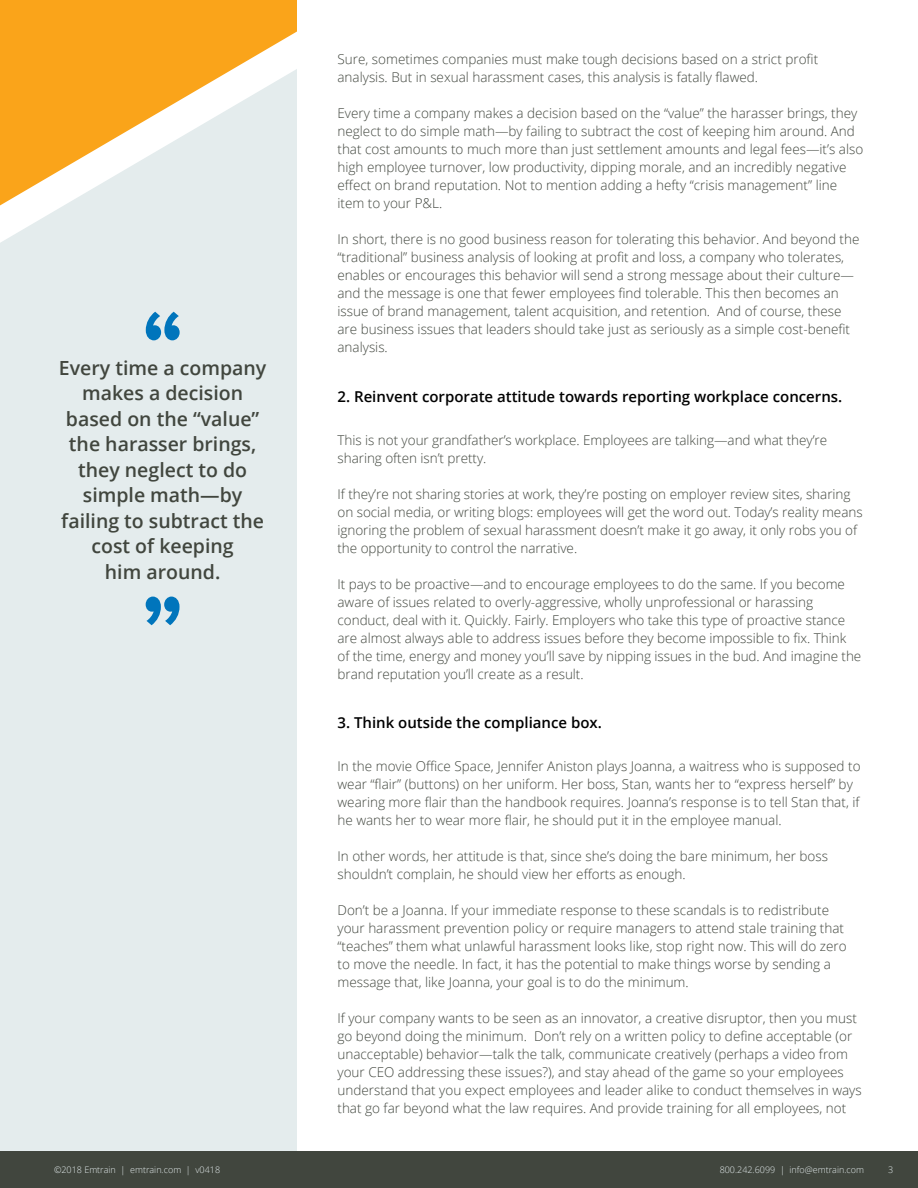
<style>
.page{position:relative;width:918px;height:1188px;background:#fff}
.page>*{position:absolute;margin:0;border:0;box-sizing:border-box;transform-origin:0 0}
.t1{font:600 19.5px/25.5px "Open Sans";color:#41463e;text-align:center}
.t2{font:600 15px "Open Sans";color:#000}
.t3{font:300 13.5px/18px "Open Sans";color:#41463e}
.t4{font:300 9px "Open Sans";color:#e4eced}
</style>
<div class="page">
<div style="left:0;top:205px;width:297px;height:946px;background:#e4eced"></div>
<div style="left:0;top:1151px;width:918px;height:37px;background:#41463e"></div>
<svg style="left:0;top:0;width:297px;height:205px;fill:#faa41a"></svg>
<svg style="left:146px;top:312px;width:34px;height:28px"></svg>
<svg style="left:146px;top:597px;width:34px;height:28px"></svg>
<h1 class="t1" style="left:59px;top:354px;width:209px">Every time a company makes a decision based on the “value” the harasser brings, they neglect to do simple math—by failing to subtract the cost of keeping<br>him around.</h1>
<p class="t3" style="left:338px;top:50px;width:482px">Sure, sometimes companies must make tough decisions based on a strict profit analysis. But in sexual harassment cases, this analysis is fatally flawed.</p>
<p class="t3" style="left:338px;top:104px;width:527px">Every time a company makes a decision based on the “value” the harasser brings, they neglect to do simple math—by failing to subtract the cost of keeping him around. And that cost amounts to much more than just settlement amounts and legal fees—it’s also high employee turnover, low productivity, dipping morale, and an incredibly negative effect on brand reputation. Not to mention adding a hefty “crisis management” line item to your P&amp;L.</p>
<p class="t3" style="left:338px;top:230px;width:524px">In short, there is no good business reason for tolerating this behavior. And beyond the “traditional” business analysis of looking at profit and loss, a company who tolerates, enables or encourages this behavior will send a strong message about their culture— and the message is one that fewer employees find tolerable. This then becomes an issue of brand management, talent acquisition, and retention. And of course, these are business issues that leaders should take just as seriously as a simple cost-benefit analysis.</p>
<p class="t2" style="left:338px;top:386px;width:506px">2. Reinvent corporate attitude towards reporting workplace concerns.</p>
<p class="t3" style="left:338px;top:430px;width:491px">This is not your grandfather’s workplace. Employees are talking—and what they’re sharing often isn’t pretty.</p>
<p class="t3" style="left:338px;top:484px;width:527px">If they’re not sharing stories at work, they’re posting on employer review sites, sharing on social media, or writing blogs: employees will get the word out. Today’s reality means ignoring the problem of sexual harassment doesn’t make it go away, it only robs you of the opportunity to control the narrative.</p>
<p class="t3" style="left:338px;top:574px;width:525px">It pays to be proactive—and to encourage employees to do the same. If you become aware of issues related to overly-aggressive, wholly unprofessional or harassing conduct, deal with it. Quickly. Fairly. Employers who take this type of proactive stance are almost always able to address issues before they become impossible to fix. Think of the time, energy and money you’ll save by nipping issues in the bud. And imagine the brand reputation you’ll create as a result.</p>
<p class="t2" style="left:338px;top:712px;width:266px">3. Think outside the compliance box.</p>
<p class="t3" style="left:338px;top:757px;width:525px">In the movie Office Space, Jennifer Aniston plays Joanna, a waitress who is supposed to wear “flair” (buttons) on her uniform. Her boss, Stan, wants her to “express herself” by wearing more flair than the handbook requires. Joanna’s response is to tell Stan that, if he wants her to wear more flair, he should put it in the employee manual.</p>
<p class="t3" style="left:338px;top:847px;width:492px">In other words, her attitude is that, since she’s doing the bare minimum, her boss shouldn’t complain, he should view her efforts as enough.</p>
<p class="t3" style="left:338px;top:901px;width:511px">Don’t be a Joanna. If your immediate response to these scandals is to redistribute your harassment prevention policy or require managers to attend stale training that “teaches” them what unlawful harassment looks like, stop right now. This will do zero to move the needle. In fact, it has the potential to make things worse by sending a message that, like Joanna, your goal is to do the minimum.</p>
<p class="t3" style="left:338px;top:1009px;width:526px">If your company wants to be seen as an innovator, a creative disruptor, then you must go beyond doing the minimum. Don’t rely on a written policy to define acceptable (or unacceptable) behavior—talk the talk, communicate creatively (perhaps a video from your CEO addressing these issues?), and stay ahead of the game so your employees understand that you expect employees and leader alike to conduct themselves in ways that go far beyond what the law requires. And provide training for all employees, not</p>
<p class="t4" style="left:54px;top:1164px;width:168px">©2018 Emtrain | emtrain.com | v0418</p>
<p class="t4" style="left:720px;top:1164px;width:146px">800.242.6099 | info@emtrain.com</p>
<p class="t4" style="left:888px;top:1164px;width:7px">3</p>
</div>
